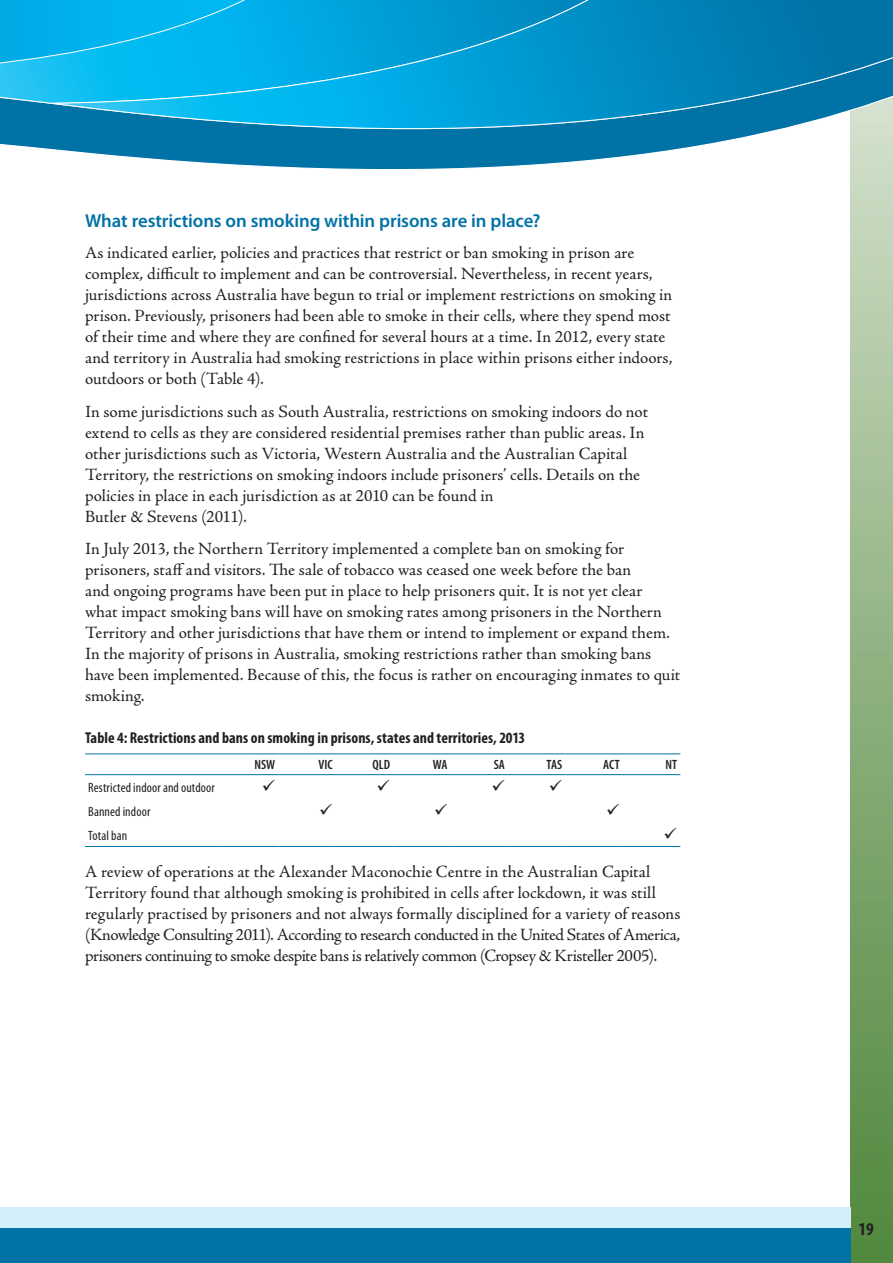
<style>
.page{position:relative;width:893px;height:1263px;background:#fff}
.page>*{position:absolute;margin:0;border:0;box-sizing:border-box;transform-origin:0 0}
.t1{font:600 18.75px "Myriad Pro";letter-spacing:-.005em;color:#0072a6}
.t2{font:700 condensed 18px "Myriad Pro";color:#231f20}
.t3{font:17.25px/21px "Adobe Jenson Pro";color:#231f20}
.t4{font:700 condensed 15.75px "Myriad Pro";letter-spacing:.005em;color:#231f20}
.t5{font:condensed 13.5px "Myriad Pro";letter-spacing:.01em;color:#231f20}
.t6{font:600 condensed 13.5px "Myriad Pro";letter-spacing:.005em;color:#231f20}
</style>
<div class="page">
<svg style="left:850px;top:170px;width:43px;height:1093px;background:#8baf7d"></svg>
<div style="left:0;top:1207px;width:850px;height:22px;background:#d4effb"></div>
<div style="left:0;top:1229px;width:850px;height:34px;background:#0072a6"></div>
<svg style="left:0;top:104px;width:893px;height:66px"></svg>
<svg style="left:0;top:0;width:46px;height:104px;background:#14b4e9"></svg>
<svg style="left:46px;top:0;width:847px;height:154px;background:#0f99cc"></svg>
<hr style="left:85px;top:846px;width:136px;height:1px;background:#0072a6">
<hr style="left:221px;top:846px;width:58px;height:1px;background:#0072a6">
<hr style="left:279px;top:846px;width:57px;height:1px;background:#0072a6">
<hr style="left:336px;top:846px;width:57px;height:1px;background:#0072a6">
<hr style="left:393px;top:846px;width:58px;height:1px;background:#0072a6">
<hr style="left:451px;top:846px;width:57px;height:1px;background:#0072a6">
<hr style="left:508px;top:846px;width:58px;height:1px;background:#0072a6">
<hr style="left:566px;top:846px;width:57px;height:1px;background:#0072a6">
<hr style="left:623px;top:846px;width:57px;height:1px;background:#0072a6">
<hr style="left:85px;top:753px;width:136px;height:1px;background:#0072a6">
<hr style="left:221px;top:753px;width:58px;height:1px;background:#0072a6">
<hr style="left:279px;top:753px;width:57px;height:1px;background:#0072a6">
<hr style="left:336px;top:753px;width:57px;height:1px;background:#0072a6">
<hr style="left:393px;top:753px;width:58px;height:1px;background:#0072a6">
<hr style="left:451px;top:753px;width:57px;height:1px;background:#0072a6">
<hr style="left:508px;top:753px;width:58px;height:1px;background:#0072a6">
<hr style="left:566px;top:753px;width:57px;height:1px;background:#0072a6">
<hr style="left:623px;top:753px;width:57px;height:1px;background:#0072a6">
<hr style="left:85px;top:774px;width:136px;height:1px;background:#0072a6">
<hr style="left:221px;top:774px;width:58px;height:1px;background:#0072a6">
<hr style="left:279px;top:774px;width:57px;height:1px;background:#0072a6">
<hr style="left:336px;top:774px;width:57px;height:1px;background:#0072a6">
<hr style="left:393px;top:774px;width:58px;height:1px;background:#0072a6">
<hr style="left:451px;top:774px;width:57px;height:1px;background:#0072a6">
<hr style="left:508px;top:774px;width:58px;height:1px;background:#0072a6">
<hr style="left:566px;top:774px;width:57px;height:1px;background:#0072a6">
<hr style="left:623px;top:774px;width:57px;height:1px;background:#0072a6">
<p class="t1" style="left:85px;top:208px;width:457px">What restrictions on smoking within prisons are in place?</p>
<p class="t3" style="left:85px;top:243px;width:589px">As indicated earlier, policies and practices that restrict or ban smoking in prison are complex, difficult to implement and can be controversial. Nevertheless, in recent years, jurisdictions across Australia have begun to trial or implement restrictions on smoking in prison. Previously, prisoners had been able to smoke in their cells, where they spend most of their time and where they are confined for several hours at a time. In 2012, every state and territory in Australia had smoking restrictions in place within prisons either indoors, outdoors or both (Table 4).</p>
<p class="t3" style="left:85px;top:401px;width:565px">In some jurisdictions such as South Australia, restrictions on smoking indoors do not extend to cells as they are considered residential premises rather than public areas. In other jurisdictions such as Victoria, Western Australia and the Australian Capital Territory, the restrictions on smoking indoors include prisoners’ cells. Details on the policies in place in each jurisdiction as at 2010 can be found in<br>Butler &amp; Stevens (2011).</p>
<p class="t3" style="left:85px;top:539px;width:597px">In July 2013, the Northern Territory implemented a complete ban on smoking for prisoners, staff and visitors. The sale of tobacco was ceased one week before the ban<br>and ongoing programs have been put in place to help prisoners quit. It is not yet clear<br>what impact smoking bans will have on smoking rates among prisoners in the Northern Territory and other jurisdictions that have them or intend to implement or expand them.<br>In the majority of prisons in Australia, smoking restrictions rather than smoking bans have been implemented. Because of this, the focus is rather on encouraging inmates to quit smoking.</p>
<p class="t4" style="left:85px;top:728px;width:442px">Table 4: Restrictions and bans on smoking in prisons, states and territories, 2013</p>
<p class="t6" style="left:254px;top:756px;width:22px">NSW</p>
<p class="t6" style="left:318px;top:756px;width:16px">VIC</p>
<p class="t6" style="left:372px;top:756px;width:19px">QLD</p>
<p class="t6" style="left:433px;top:756px;width:16px">WA</p>
<p class="t6" style="left:494px;top:756px;width:13px">SA</p>
<p class="t6" style="left:546px;top:756px;width:17px">TAS</p>
<p class="t6" style="left:603px;top:756px;width:18px">ACT</p>
<p class="t6" style="left:665px;top:756px;width:13px">NT</p>
<p class="t5" style="left:88px;top:779px;width:128px">Restricted indoor and outdoor</p>
<p class="t5" style="left:88px;top:803px;width:64px">Banned indoor</p>
<p class="t5" style="left:88px;top:827px;width:40px">Total ban</p>
<p class="t3" style="left:85px;top:862px;width:597px">A review of operations at the Alexander Maconochie Centre in the Australian Capital Territory found that although smoking is prohibited in cells after lockdown, it was still regularly practised by prisoners and not always formally disciplined for a variety of reasons (Knowledge Consulting 2011). According to research conducted in the United States of America, prisoners continuing to smoke despite bans is relatively common (Cropsey &amp; Kristeller 2005).</p>
<p class="t2" style="left:858px;top:1218px;width:17px">19</p>
</div>
